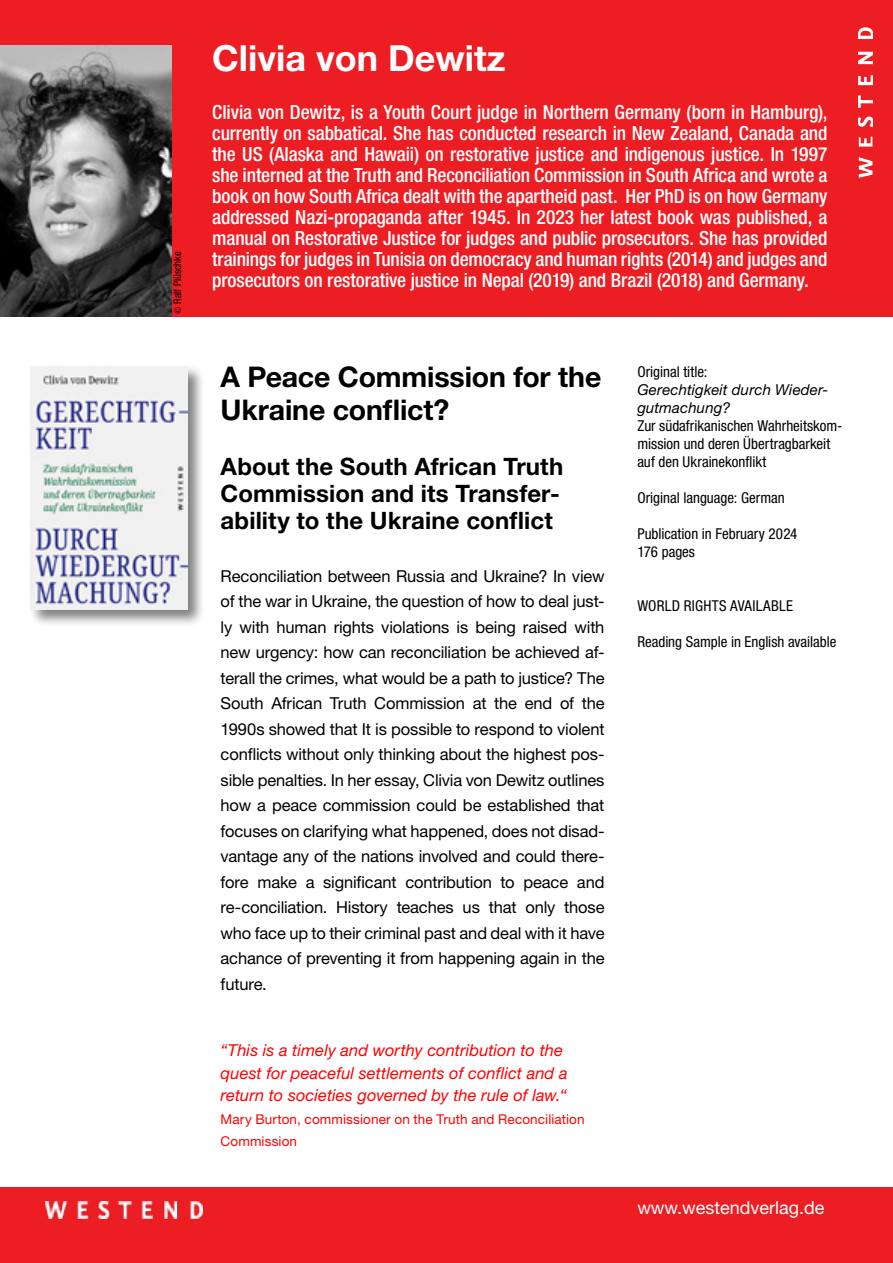
<style>
.page{position:relative;width:893px;height:1263px;background:#fff}
.page>*{position:absolute;margin:0;border:0;box-sizing:border-box;transform-origin:0 0}
.t1{font:700 36px "Helvetica Neue LT Std";color:#fff}
.t2{font:700 28.5px/33px "Helvetica Neue LT Std";letter-spacing:-.005em;color:#000}
.t3{font:700 24px/27px "Helvetica Neue LT Std";letter-spacing:.005em;color:#000}
.t4{font:500 condensed 19.5px/21px "Helvetica Neue LT Std";letter-spacing:-.005em;color:#fff;text-align:justify}
.t5{font:18px "Helvetica Neue LT Std";color:#fff}
.t6{font:16.5px/25.5px "Helvetica Neue LT Std";letter-spacing:-.01em;color:#000;text-align:justify}
.t7{font:italic 16.5px/22.5px "Helvetica Neue LT Std";letter-spacing:.005em;color:#f00}
.t8{font:condensed 15px/18px "Helvetica Neue LT Std";color:#000}
.t9{font:italic 15px/18px "Helvetica Neue LT Std";letter-spacing:.01em;color:#000}
.t10{font:condensed 15px "Helvetica Neue LT Std";letter-spacing:.02em;color:#000}
.t11{font:13.5px/22.5px "Helvetica Neue LT Std";letter-spacing:.01em;color:#f00}
.t12{font:condensed 10.5px "Helvetica Neue LT Std";color:#000}
.s1{font-family:"Minion Pro";font-stretch:normal}
</style>
<div class="page">
<div style="left:0;top:0;width:893px;height:316px;background:#ed1d24"></div>
<svg style="left:859px;top:157px;width:13px;height:21px"></svg>
<svg style="left:859px;top:137px;width:13px;height:10px"></svg>
<svg style="left:859px;top:117px;width:13px;height:10px"></svg>
<svg style="left:859px;top:95px;width:13px;height:13px"></svg>
<svg style="left:859px;top:75px;width:13px;height:10px"></svg>
<svg style="left:859px;top:52px;width:13px;height:12px"></svg>
<svg style="left:859px;top:27px;width:13px;height:12px"></svg>
<img style="left:0;top:45px;width:171px;height:271px">
<div style="left:0;top:1188px;width:893px;height:75px;background:#ed1d24"></div>
<img style="left:45px;top:1201px;width:157px;height:17px">
<div style="left:28px;top:364px;width:177px;height:263px;background:#000;opacity:.5"></div>
<img style="left:31px;top:366px;width:157px;height:244px">
<p class="t12" style="left:171px;top:314px;width:64px;rotate:-90deg"><span class="s1">©</span> Ralf Plüschke</p>
<h1 class="t1" style="left:212px;top:36px;width:295px">Clivia von Dewitz</h1>
<p class="t4" style="left:212px;top:101px;width:617px">Clivia von Dewitz, is a Youth Court judge in Northern Germany (born in Hamburg), currently on sabbatical. She has conducted research in New Zealand, Canada and the US (Alaska and Hawaii) on restorative justice and indigenous justice. In 1997 she interned at the Truth and Reconciliation Commission in South Africa and wrote a book on how South Africa dealt with the apartheid past. Her PhD is on how Germany addressed Nazi-propaganda after 1945. In 2023 her latest book was published, a manual on Restorative Justice for judges and public prosecutors. She has provided trainings for judges in Tunisia on democracy and human rights (2014) and judges and prosecutors on restorative justice in Nepal (2019) and Brazil (2018) and Germany.</p>
<h2 class="t2" style="left:221px;top:360px;width:382px">A Peace Commission for the<br>Ukraine conflict?</h2>
<h3 class="t3" style="left:221px;top:453px;width:344px">About the South African Truth<br>Commission and its Transfer&shy;ability to the Ukraine conflict</h3>
<p class="t6" style="left:221px;top:563px;width:385px">Reconciliation between Russia and Ukraine? In view of the war in Ukraine, the question of how to deal just&shy;ly with human rights violations is being raised with new urgency: how can reconciliation be achieved af&shy;terall the crimes, what would be a path to justice? The South African Truth Commission at the end of the 1990s showed that It is possible to respond to violent conflicts without only thinking about the highest pos&shy;sible penalties. In her essay, Clivia von Dewitz outlines how a peace commission could be established that focuses on clarifying what happened, does not disad&shy;vantage any of the nations involved and could there&shy;fore make a significant contribution to peace and re-conciliation. History teaches us that only those who face up to their criminal past and deal with it have achance of preventing it from happening again in the future.</p>
<p class="t7" style="left:221px;top:1038px;width:348px">“This is a timely and worthy contribution to the quest for peaceful settlements of conflict and a return to societies governed by the rule of law.“</p>
<p class="t11" style="left:221px;top:1107px;width:365px">Mary Burton, commissioner on the Truth and Reconciliation<br>Commission</p>
<p class="t8" style="left:637px;top:363px;width:72px">Original title:</p>
<p class="t9" style="left:637px;top:381px;width:193px">Gerechtigkeit durch Wieder&shy;gutmachung?</p>
<p class="t8" style="left:637px;top:417px;width:207px">Zur südafrikanischen Wahrheitskom&shy;mission und deren Übertragbarkeit auf den Ukrainekonflikt</p>
<p class="t8" style="left:637px;top:489px;width:149px">Original language: German</p>
<p class="t8" style="left:637px;top:525px;width:162px">Publication in February 2024<br>176 pages</p>
<p class="t10" style="left:637px;top:597px;width:157px">WORLD RIGHTS AVAILABLE</p>
<p class="t8" style="left:637px;top:633px;width:201px">Reading Sample in English available</p>
<p class="t5" style="left:637px;top:1197px;width:189px">www.westendverlag.de</p>
</div>
